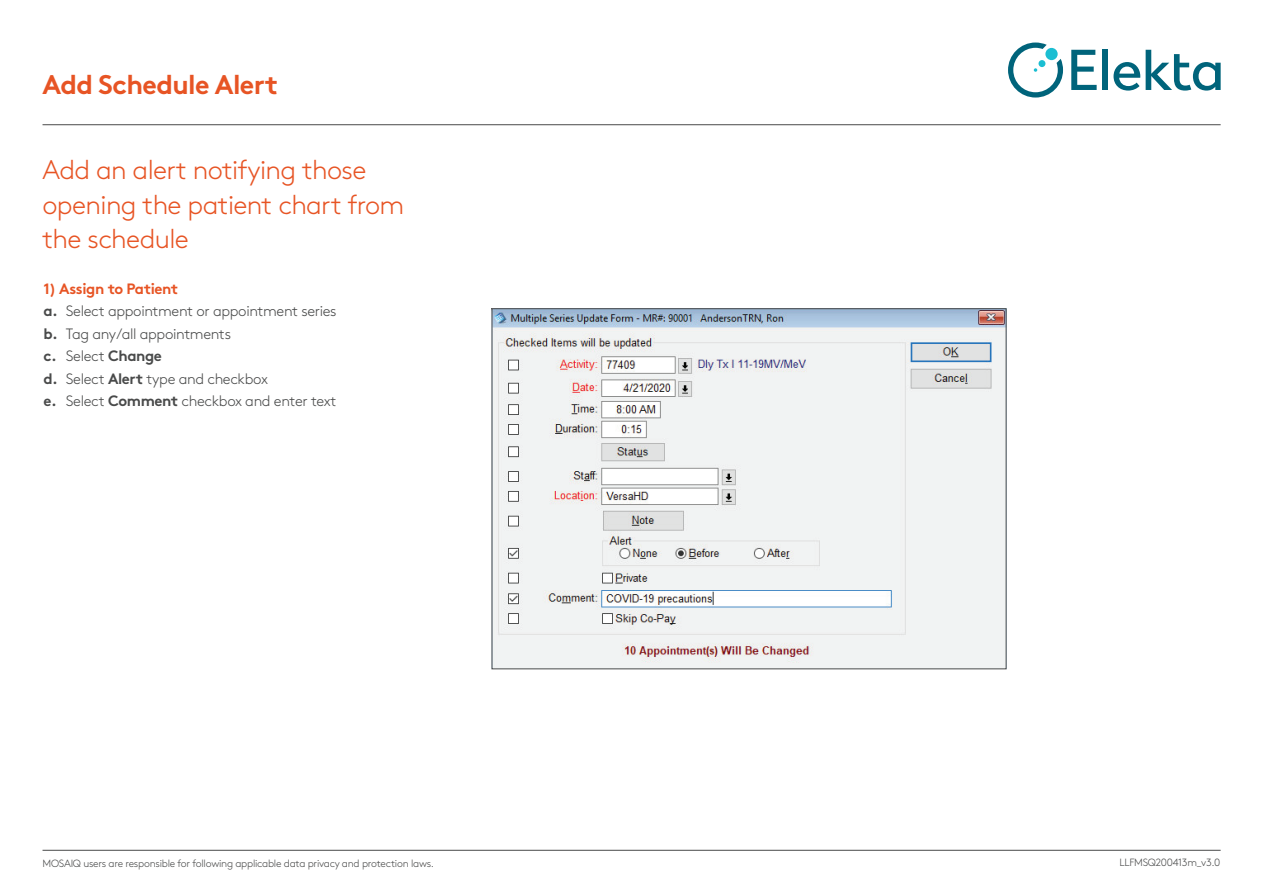
<style>
.page{position:relative;width:1263px;height:893px;background:#fff}
.page>*{position:absolute;margin:0;border:0;box-sizing:border-box;transform-origin:0 0}
.t1{font:300 27px/34.5px "Brown Pro";letter-spacing:-.025em;color:#e75424}
.t2{font:700 27px "Brown Pro";letter-spacing:-.025em;color:#e75424}
.t3{font:300 15px/22.5px "Brown Pro";letter-spacing:-.025em;color:#494a4a}
.t4{font:300 10.5px "Brown Pro";letter-spacing:-.025em;color:#494a4a}
.s1{font-weight:700;color:#e75424}
.s2{font-weight:700}
</style>
<div class="page">
<hr style="left:43px;top:124px;width:1178px;height:1px;background:#494a4a">
<hr style="left:43px;top:850px;width:1178px;height:1px;background:#494a4a">
<svg style="left:1071px;top:50px;width:26px;height:40px"></svg>
<div style="left:1102px;top:50px;width:6px;height:40px;background:#00647b"></div>
<svg style="left:1113px;top:50px;width:108px;height:41px"></svg>
<svg style="left:1008px;top:43px;width:55px;height:55px"></svg>
<div style="left:1038px;top:60px;width:7px;height:7px;background:#1cbed2;border-radius:50%"></div>
<div style="left:1045px;top:48px;width:13px;height:12px;background:#1cbed2;border-radius:50%"></div>
<img style="left:494px;top:311px;width:510px;height:356px">
<h1 class="t2" style="left:43px;top:62px;width:237px">Add Schedule Alert</h1>
<h1 class="t1" style="left:43px;top:150px;width:363px">Add an alert notifying those opening the patient chart from the schedule</h1>
<p class="t3" style="left:43px;top:276px;width:295px"><span class="s1">1) Assign to Patient<br></span><span class="s2">a.</span> Select appointment or appointment series <span class="s2">b.</span> Tag any/all appointments<br><span class="s2">c.</span> Select <span class="s2">Change<br>d.</span> Select <span class="s2">Alert</span> type and checkbox<br><span class="s2">e.</span> Select <span class="s2">Comment</span> checkbox and enter text</p>
<p class="t4" style="left:43px;top:855px;width:393px">MOSAIQ users are responsible for following applicable data privacy and protection laws.</p>
<p class="t4" style="left:1119px;top:855px;width:103px">LLFMSQ200413m_v3.0</p>
</div>
